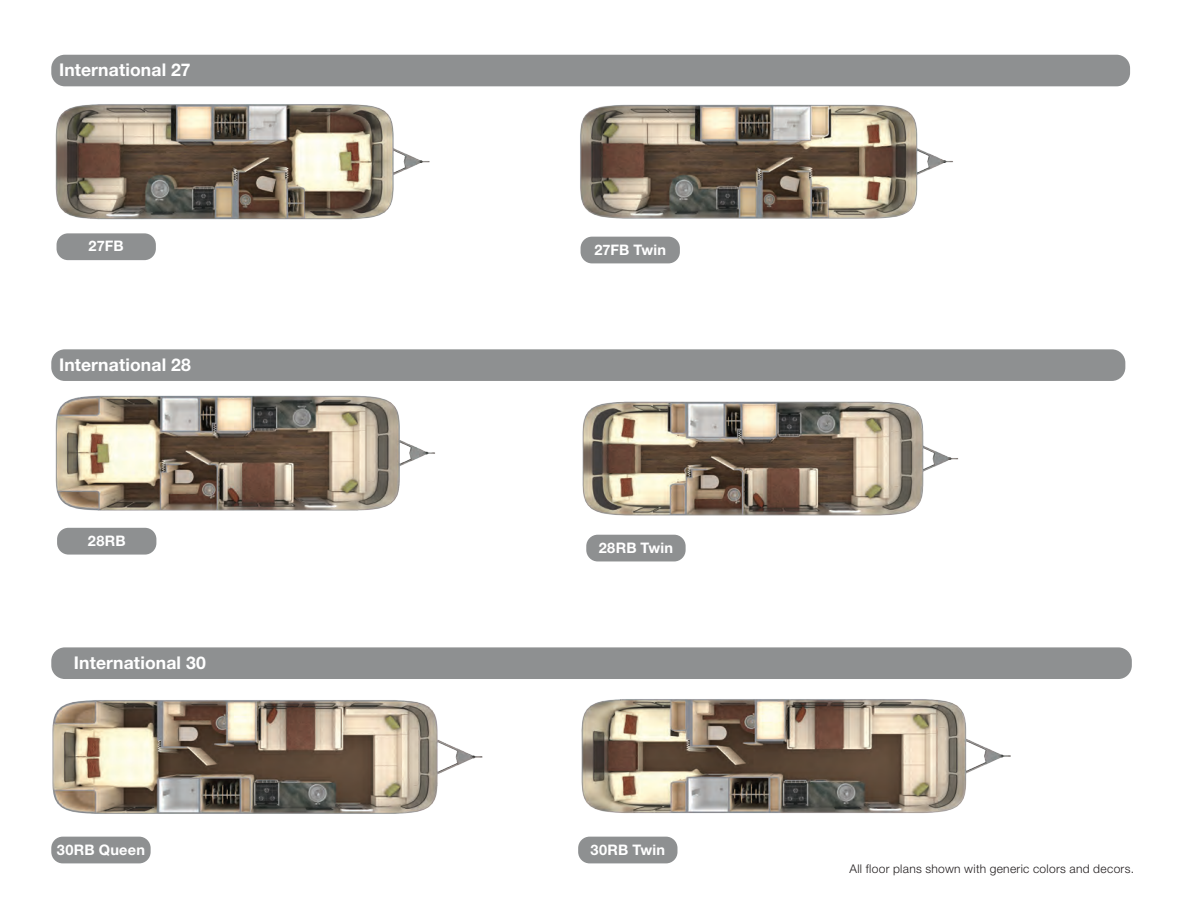
<style>
.page{position:relative;width:1188px;height:918px;background:#fff}
.page>*{position:absolute;margin:0;border:0;box-sizing:border-box;transform-origin:0 0}
.Paragraph_Style_1{font:700 17.55px "Helvetica Neue LT Std";letter-spacing:.01em;color:#fff}
.Paragraph_Style_1-2{font:700 14.55px "Helvetica Neue LT Std";letter-spacing:.015em;color:#fff}
.t1{font:300 12px "Helvetica Neue LT Std";letter-spacing:.025em;color:#231f20}
</style>
<div class="page">
<div style="left:51px;top:55px;width:1079px;height:31px;background:#8e9091;border-radius:14px"></div>
<div style="left:57px;top:233px;width:99px;height:27px;background:#8e9091;border-radius:11px"></div>
<img style="left:55px;top:104px;width:375px;height:116px">
<div style="left:581px;top:237px;width:99px;height:26px;background:#8e9091;border-radius:11px"></div>
<img style="left:580px;top:104px;width:373px;height:115px">
<div style="left:586px;top:535px;width:100px;height:26px;background:#8e9091;border-radius:11px"></div>
<img style="left:582px;top:401px;width:377px;height:115px">
<div style="left:57px;top:528px;width:99px;height:27px;background:#8e9091;border-radius:11px"></div>
<img style="left:55px;top:395px;width:380px;height:116px">
<div style="left:51px;top:349px;width:1074px;height:32px;background:#8e9091;border-radius:14px"></div>
<div style="left:51px;top:647px;width:1081px;height:32px;background:#8e9091;border-radius:14px"></div>
<div style="left:51px;top:837px;width:100px;height:26px;background:#8e9091;border-radius:11px"></div>
<img style="left:52px;top:700px;width:431px;height:114px">
<div style="left:578px;top:837px;width:99px;height:26px;background:#8e9091;border-radius:11px"></div>
<img style="left:581px;top:699px;width:430px;height:114px">
<p class="Paragraph_Style_1" style="left:59px;top:59px;width:133px">International 27</p>
<p class="Paragraph_Style_1-2" style="left:89px;top:237px;width:37px">27FB</p>
<p class="Paragraph_Style_1-2" style="left:594px;top:240px;width:73px">27FB Twin</p>
<p class="Paragraph_Style_1" style="left:59px;top:353px;width:133px">International 28</p>
<p class="Paragraph_Style_1-2" style="left:88px;top:532px;width:39px">28RB</p>
<p class="Paragraph_Style_1" style="left:74px;top:652px;width:133px">International 30</p>
<p class="Paragraph_Style_1-2" style="left:599px;top:538px;width:76px">28RB Twin</p>
<p class="Paragraph_Style_1-2" style="left:57px;top:840px;width:90px">30RB Queen</p>
<p class="Paragraph_Style_1-2" style="left:591px;top:840px;width:76px">30RB Twin</p>
<p class="t1" style="left:850px;top:861px;width:286px">All floor plans shown with generic colors and decors.</p>
</div>
